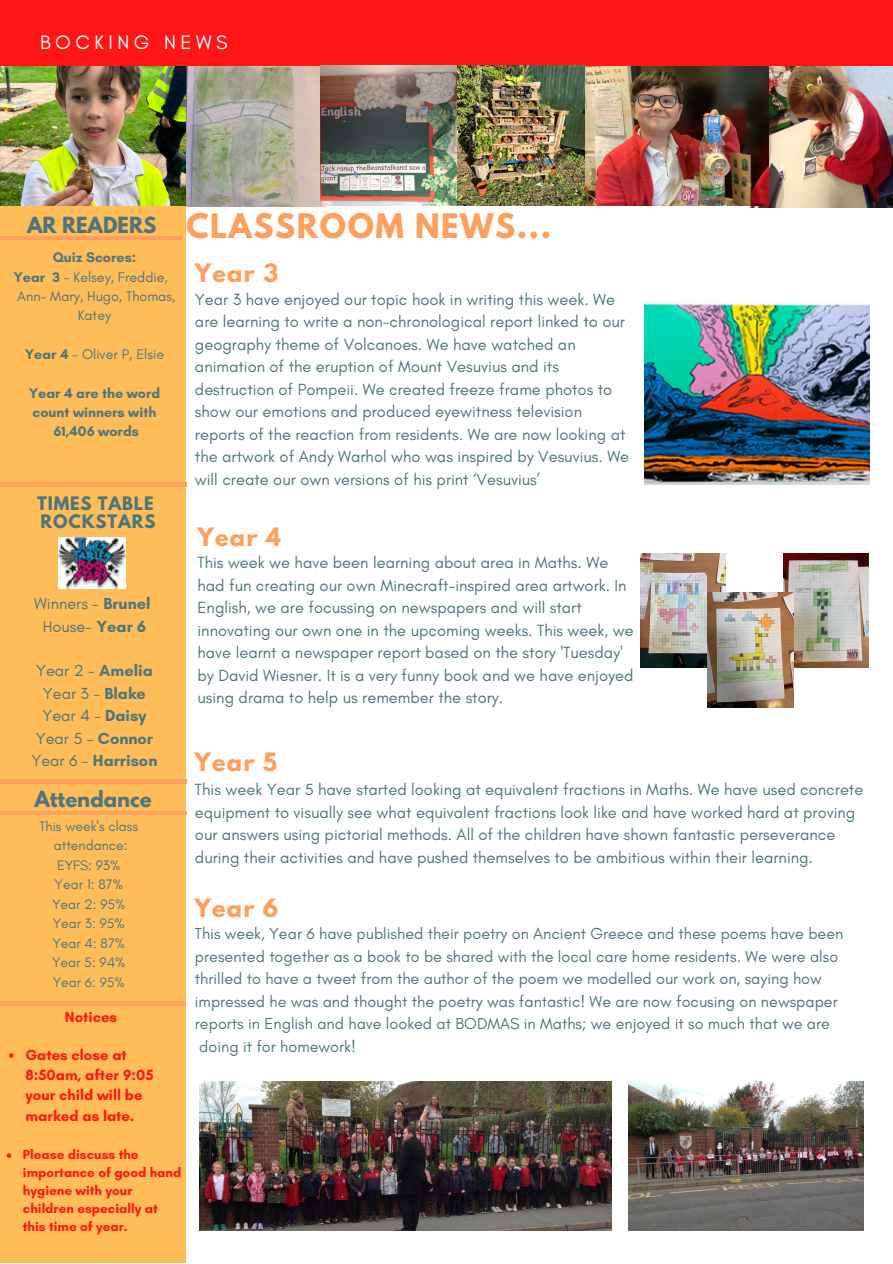
<style>
.page{position:relative;width:893px;height:1264px;background:#fff}
.page>*{position:absolute;margin:0;border:0;box-sizing:border-box;transform-origin:0 0}
.t1{font:700 30px "League Spartan";letter-spacing:.05em;color:#ff9f5c}
.t2{font:700 22.5px "League Spartan";letter-spacing:.05em;color:#ff9f5c}
.t3{font:19.8px "Glacial Indifference";letter-spacing:.23em;color:#fff}
.t4{font:700 19.65px "League Spartan";color:#4e757c}
.t5{font:16.5px/22.5px "Glacial Indifference";color:#4e757c}
.t6{font:700 16.5px/18px "League Spartan";letter-spacing:.05em;color:#4e757c}
.t7{font:16.35px/22.5px "Glacial Indifference";color:#4e757c;text-align:center}
.t8{font:16.2px/22.5px "Glacial Indifference";color:#4e757c}
.t9{font:700 15px/20.2px "Glacial Indifference";color:#ff1616}
.t10{font:14.25px/19.4px "Glacial Indifference";color:#4e757c;text-align:center}
.t11{font:700 14.25px/19.4px "Glacial Indifference";color:#4e757c;text-align:center}
.t12{font:13.95px/19.5px "Glacial Indifference";color:#4e757c;text-align:center}
.t13{font:700 13.5px/18px "Glacial Indifference";color:#ff1616}
.s1{font-weight:700}
</style>
<div class="page">
<div style="left:0;top:0;width:892px;height:66px;background:#ff1616"></div>
<img style="left:0;top:67px;width:321px;height:139px">
<img style="left:321px;top:65px;width:447px;height:141px">
<img style="left:707px;top:102px;width:42px;height:67px">
<img style="left:749px;top:67px;width:143px;height:140px">
<div style="left:0;top:206px;width:186px;height:1056px;background:#ffbd59"></div>
<hr style="left:0;top:236px;width:183px;height:4px;background:#ff9f5c">
<hr style="left:0;top:779px;width:186px;height:4px;background:#ff9f5c">
<img style="left:59px;top:537px;width:66px;height:51px">
<hr style="left:0;top:1001px;width:184px;height:4px;background:#ff9f5c">
<hr style="left:0;top:483px;width:186px;height:3px;background:#ff9f5c">
<hr style="left:0;top:811px;width:186px;height:3px;background:#ff9f5c">
<img style="left:644px;top:301px;width:224px;height:183px">
<img style="left:640px;top:553px;width:85px;height:115px">
<img style="left:783px;top:553px;width:85px;height:115px">
<img style="left:707px;top:592px;width:86px;height:115px">
<img style="left:200px;top:1081px;width:411px;height:149px">
<img style="left:628px;top:1081px;width:235px;height:149px">
<svg style="left:9px;top:1053px;width:4px;height:4px"></svg>
<svg style="left:7px;top:1153px;width:4px;height:4px"></svg>
<p class="t3" style="left:40px;top:30px;width:189px">BOCKING NEWS</p>
<p class="t4" style="left:27px;top:216px;width:131px">AR READERS</p>
<p class="t10" style="left:13px;top:248px;width:163px"><span class="s1">Quiz Scores:<br>Year 3</span> - Kelsey, Freddie,<br>Ann- Mary, Hugo, Thomas,<br>Katey</p>
<p class="t10" style="left:25px;top:344px;width:141px"><span class="s1">Year 4</span> - Oliver P, Elsie</p>
<p class="t11" style="left:29px;top:383px;width:133px">Year 4 are the word count winners with<br>61,406 words</p>
<p class="t6" style="left:37px;top:497px;width:120px">TIMES TABLE<br>ROCKSTARS</p>
<p class="t7" style="left:34px;top:592px;width:118px">Winners - <span class="s1">Brunel<br></span>House- <span class="s1">Year 6</span></p>
<p class="t7" style="left:31px;top:659px;width:127px">Year 2 - <span class="s1">Amelia<br></span>Year 3 - <span class="s1">Blake<br></span>Year 4 - <span class="s1">Daisy<br></span>Year 5 - <span class="s1">Connor<br></span>Year 6 - <span class="s1">Harrison</span></p>
<h1 class="t1" style="left:186px;top:211px;width:366px">CLASSROOM NEWS...</h1>
<h2 class="t2" style="left:195px;top:262px;width:85px">Year 3</h2>
<p class="t5" style="left:195px;top:288px;width:436px">Year 3 have enjoyed our topic hook in writing this week. We are learning to write a non-chronological report linked to our geography theme of Volcanoes. We have watched an animation of the eruption of Mount Vesuvius and its destruction of Pompeii. We created freeze frame photos to show our emotions and produced eyewitness television reports of the reaction from residents. We are now looking at the artwork of Andy Warhol who was inspired by Vesuvius. We will create our own versions of his print ‘Vesuvius’</p>
<h2 class="t2" style="left:197px;top:525px;width:85px">Year 4</h2>
<p class="t5" style="left:197px;top:551px;width:437px">This week we have been learning about area in Maths. We had fun creating our own Minecraft-inspired area artwork. In English, we are focussing on newspapers and will start innovating our own one in the upcoming weeks. This week, we have learnt a newspaper report based on the story 'Tuesday' by David Wiesner. It is a very funny book and we have enjoyed using drama to help us remember the story.</p>
<h2 class="t2" style="left:194px;top:750px;width:84px">Year 5</h2>
<p class="t4" style="left:34px;top:788px;width:119px">Attendance</p>
<p class="t12" style="left:39px;top:816px;width:100px">This week's class attendance:<br>EYFS: 93%<br>Year 1: 87%<br>Year 2: 95%<br>Year 3: 95%<br>Year 4: 87%<br>Year 5: 94%<br>Year 6: 95%</p>
<p class="t9" style="left:65px;top:1006px;width:54px">Notices</p>
<p class="t9" style="left:25px;top:1044px;width:129px">Gates close at<br>8:50am, after 9:05 your child will be marked as late.</p>
<p class="t13" style="left:23px;top:1145px;width:160px">Please discuss the importance of good hand hygiene with your children especially at this time of year.</p>
<p class="t5" style="left:195px;top:778px;width:670px">This week Year 5 have started looking at equivalent fractions in Maths. We have used concrete equipment to visually see what equivalent fractions look like and have worked hard at proving our answers using pictorial methods. All of the children have shown fantastic perseverance during their activities and have pushed themselves to be ambitious within their learning.</p>
<h2 class="t2" style="left:194px;top:896px;width:85px">Year 6</h2>
<p class="t8" style="left:195px;top:922px;width:650px">This week, Year 6 have published their poetry on Ancient Greece and these poems have been presented together as a book to be shared with the local care home residents. We were also thrilled to have a tweet from the author of the poem we modelled our work on, saying how impressed he was and thought the poetry was fantastic! We are now focusing on newspaper reports in English and have looked at BODMAS in Maths; we enjoyed it so much that we are doing it for homework!</p>
</div>
